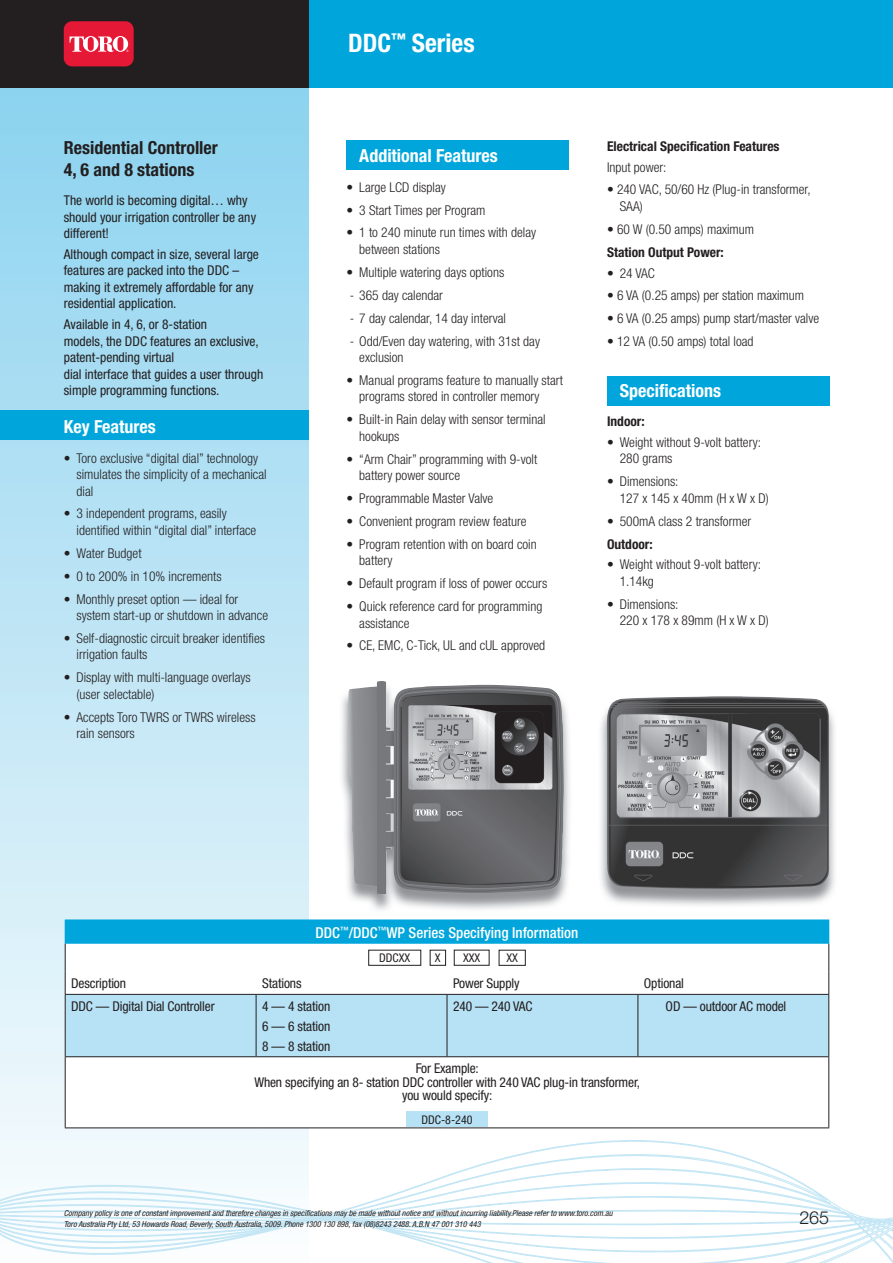
<style>
.page{position:relative;width:893px;height:1263px;background:#fff}
.page>*{position:absolute;margin:0;border:0;box-sizing:border-box;transform-origin:0 0}
.t1{font:700 condensed 25.5px "Helvetica Neue";color:#fff}
.t2{font:700 condensed 18px "Helvetica Neue";color:#fff}
.t3{font:700 condensed 18px/21.6px "Helvetica Neue";color:#231f20}
.t4{font:300 18px "Helvetica Neue";color:#231f20}
.t5{font:500 condensed 15px "Helvetica Neue";color:#fff}
.t6{font:300 condensed 13.5px/16.5px "Helvetica Neue";color:#231f20}
.t7{font:condensed 13.5px/16.5px "Helvetica Neue";color:#231f20}
.t8{font:700 condensed 13.5px "Helvetica Neue";color:#231f20}
.t9{font:condensed 12px "Helvetica Neue";color:#231f20}
.t10{font:italic condensed 8.25px/10.5px "Helvetica Neue";color:#231f20}
</style>
<div class="page">
<svg style="left:0;top:87px;width:308px;height:1043px;background:#b6e2f4"></svg>
<svg style="left:0;top:1130px;width:893px;height:133px"></svg>
<div style="left:308px;top:0;width:585px;height:87px;background:#00a6db"></div>
<div style="left:0;top:0;width:308px;height:87px;background:#231f20"></div>
<svg style="left:0;top:1199px;width:2px;height:37px"></svg>
<div style="left:347px;top:140px;width:222px;height:30px;background:#00a6db"></div>
<div style="left:0;top:410px;width:308px;height:30px;background:#00a6db"></div>
<div style="left:607px;top:376px;width:222px;height:30px;background:#00a6db"></div>
<img style="left:341px;top:695px;width:229px;height:215px">
<img style="left:347px;top:681px;width:217px;height:213px">
<img style="left:600px;top:712px;width:235px;height:194px">
<img style="left:607px;top:696px;width:222px;height:193px">
<div style="left:65px;top:920px;width:764px;height:24px;background:#00a6db"></div>
<svg style="left:66px;top:944px;width:762px;height:183px"></svg>
<div style="left:66px;top:995px;width:762px;height:61px;background:#b7e2f5"></div>
<hr style="left:65px;top:994px;width:191px;height:1px;background:#231f20">
<hr style="left:65px;top:995px;width:1px;height:61px;background:#231f20">
<hr style="left:256px;top:994px;width:191px;height:1px;background:#231f20">
<hr style="left:256px;top:995px;width:1px;height:61px;background:#231f20">
<hr style="left:447px;top:994px;width:191px;height:1px;background:#231f20">
<hr style="left:447px;top:995px;width:1px;height:61px;background:#231f20">
<hr style="left:638px;top:994px;width:191px;height:1px;background:#231f20">
<hr style="left:637px;top:995px;width:1px;height:61px;background:#231f20">
<hr style="left:828px;top:995px;width:1px;height:61px;background:#231f20">
<hr style="left:65px;top:1056px;width:191px;height:1px;background:#231f20">
<hr style="left:65px;top:1057px;width:1px;height:70px;background:#231f20">
<hr style="left:256px;top:1056px;width:191px;height:1px;background:#231f20">
<hr style="left:447px;top:1056px;width:191px;height:1px;background:#231f20">
<hr style="left:638px;top:1056px;width:191px;height:1px;background:#231f20">
<hr style="left:828px;top:1057px;width:1px;height:70px;background:#231f20">
<hr style="left:65px;top:1127px;width:191px;height:1px;background:#231f20">
<hr style="left:256px;top:1127px;width:191px;height:1px;background:#231f20">
<hr style="left:447px;top:1127px;width:191px;height:1px;background:#231f20">
<hr style="left:638px;top:1127px;width:191px;height:1px;background:#231f20">
<hr style="left:65px;top:919px;width:191px;height:1px;background:#00a6db">
<svg style="left:65px;top:943px;width:1px;height:51px"></svg>
<hr style="left:256px;top:919px;width:191px;height:1px;background:#00a6db">
<hr style="left:447px;top:919px;width:191px;height:1px;background:#00a6db">
<hr style="left:638px;top:919px;width:191px;height:1px;background:#00a6db">
<svg style="left:828px;top:943px;width:1px;height:51px"></svg>
<div style="left:454px;top:950px;width:35px;height:15px;background:#fff"></div>
<div style="left:454px;top:950px;width:35px;height:16px;border:1px solid #231f20"></div>
<div style="left:499px;top:950px;width:26px;height:15px;background:#fff"></div>
<div style="left:499px;top:950px;width:27px;height:16px;border:1px solid #231f20"></div>
<div style="left:430px;top:950px;width:16px;height:15px;background:#fff"></div>
<div style="left:430px;top:950px;width:16px;height:16px;border:1px solid #231f20"></div>
<div style="left:369px;top:950px;width:52px;height:15px;background:#fff"></div>
<div style="left:368px;top:950px;width:53px;height:16px;border:1px solid #231f20"></div>
<div style="left:406px;top:1111px;width:81px;height:16px;background:#b7e2f5"></div>
<div style="left:64px;top:21px;width:70px;height:45px;background:#e51836;border-radius:8px"></div>
<svg style="left:70px;top:36px;width:59px;height:16px"></svg>
<h2 class="t3" style="left:64px;top:137px;width:156px">Residential Controller<br>4, 6 and 8 stations</h2>
<p class="t7" style="left:64px;top:192px;width:194px">The world is becoming digital… why should your irrigation controller be any different!</p>
<p class="t7" style="left:64px;top:246px;width:197px">Although compact in size, several large features are packed into the DDC – making it extremely affordable for any residential application.</p>
<p class="t7" style="left:64px;top:316px;width:201px">Available in 4, 6, or 8-station<br>models, the DDC features an exclusive, patent-pending virtual<br>dial interface that guides a user through simple programming functions.</p>
<h2 class="t2" style="left:64px;top:416px;width:93px">Key Features</h2>
<p class="t6" style="left:77px;top:449px;width:192px;text-indent:-13px">• Toro exclusive “digital dial” technology simulates the simplicity of a mechanical dial</p>
<p class="t6" style="left:77px;top:505px;width:181px;text-indent:-13px">• 3 independent programs, easily identified within “digital dial” interface</p>
<p class="t6" style="left:64px;top:545px;width:79px">• Water Budget</p>
<p class="t6" style="left:64px;top:568px;width:159px">• 0 to 200% in 10% increments</p>
<p class="t6" style="left:77px;top:590px;width:193px;text-indent:-13px">• Monthly preset option — ideal for system start-up or shutdown in advance</p>
<p class="t6" style="left:77px;top:630px;width:190px;text-indent:-13px">• Self-diagnostic circuit breaker identifies irrigation faults</p>
<p class="t6" style="left:77px;top:669px;width:176px;text-indent:-13px">• Display with multi-language overlays (user selectable)</p>
<p class="t6" style="left:77px;top:709px;width:181px;text-indent:-13px">• Accepts Toro TWRS or TWRS wireless rain sensors</p>
<h1 class="t1" style="left:348px;top:28px;width:128px">DDC<sup>™</sup> Series</h1>
<h2 class="t2" style="left:359px;top:145px;width:140px">Additional Features</h2>
<p class="t6" style="left:347px;top:179px;width:101px">• Large LCD display</p>
<p class="t6" style="left:347px;top:201px;width:140px">• 3 Start Times per Program</p>
<p class="t6" style="left:359px;top:224px;width:178px;text-indent:-13px">• 1 to 240 minute run times with delay between stations</p>
<p class="t6" style="left:347px;top:264px;width:159px">• Multiple watering days options</p>
<p class="t6" style="left:350px;top:287px;width:95px">- 365 day calendar</p>
<p class="t6" style="left:350px;top:309px;width:158px">- 7 day calendar, 14 day interval</p>
<p class="t6" style="left:359px;top:332px;width:182px;text-indent:-10px">- Odd/Even day watering, with 31st day exclusion</p>
<p class="t6" style="left:359px;top:372px;width:205px;text-indent:-13px">• Manual programs feature to manually start programs stored in controller memory</p>
<p class="t6" style="left:359px;top:411px;width:188px;text-indent:-13px">• Built-in Rain delay with sensor terminal hookups</p>
<p class="t6" style="left:359px;top:450px;width:179px;text-indent:-13px">• “Arm Chair” programming with 9-volt battery power source</p>
<p class="t6" style="left:347px;top:490px;width:148px">• Programmable Master Valve</p>
<p class="t6" style="left:347px;top:513px;width:182px">• Convenient program review feature</p>
<p class="t6" style="left:359px;top:536px;width:179px;text-indent:-13px">• Program retention with on board coin battery</p>
<p class="t6" style="left:347px;top:575px;width:202px">• Default program if loss of power occurs</p>
<p class="t6" style="left:359px;top:598px;width:185px;text-indent:-13px">• Quick reference card for programming assistance</p>
<p class="t6" style="left:347px;top:637px;width:200px">• CE, EMC, C-Tick, UL and cUL approved</p>
<p class="t8" style="left:607px;top:138px;width:174px">Electrical Specification Features</p>
<p class="t6" style="left:607px;top:158px;width:61px">Input power:</p>
<p class="t6" style="left:620px;top:181px;width:192px;text-indent:-13px">• 240 VAC, 50/60 Hz (Plug-in transformer,<br>SAA)</p>
<p class="t6" style="left:607px;top:221px;width:149px">• 60 W (0.50 amps) maximum</p>
<p class="t8" style="left:607px;top:244px;width:118px">Station Output Power:</p>
<p class="t6" style="left:607px;top:264px;width:49px">• 24 VAC</p>
<p class="t6" style="left:607px;top:287px;width:199px">• 6 VA (0.25 amps) per station maximum</p>
<p class="t6" style="left:607px;top:310px;width:214px">• 6 VA (0.25 amps) pump start/master valve</p>
<p class="t6" style="left:607px;top:333px;width:148px">• 12 VA (0.50 amps) total load</p>
<h2 class="t2" style="left:620px;top:380px;width:103px">Specifications</h2>
<p class="t8" style="left:607px;top:413px;width:39px">Indoor:</p>
<p class="t6" style="left:620px;top:434px;width:143px;text-indent:-13px">• Weight without 9-volt battery:<br>280 grams</p>
<p class="t6" style="left:620px;top:473px;width:150px;text-indent:-13px">• Dimensions:<br>127 x 145 x 40mm (H x W x D)</p>
<p class="t6" style="left:607px;top:513px;width:146px">• 500mA class 2 transformer</p>
<p class="t8" style="left:607px;top:536px;width:47px">Outdoor:</p>
<p class="t6" style="left:620px;top:556px;width:143px;text-indent:-13px">• Weight without 9-volt battery:<br>1.14kg</p>
<p class="t6" style="left:620px;top:596px;width:150px;text-indent:-13px">• Dimensions:<br>220 x 178 x 89mm (H x W x D)</p>
<p class="t5" style="left:316px;top:923px;width:264px">DDC<sup>™</sup>/DDC<sup>™</sup>WP Series Specifying Information</p>
<p class="t9" style="left:379px;top:951px;width:33px">DDCXX</p>
<p class="t9" style="left:435px;top:951px;width:7px">X</p>
<p class="t9" style="left:463px;top:951px;width:19px">XXX</p>
<p class="t9" style="left:506px;top:951px;width:13px">XX</p>
<p class="t7" style="left:71px;top:975px;width:56px">Description</p>
<p class="t7" style="left:262px;top:975px;width:41px">Stations</p>
<p class="t7" style="left:453px;top:975px;width:68px">Power Supply</p>
<p class="t7" style="left:644px;top:975px;width:42px">Optional</p>
<p class="t7" style="left:71px;top:998px;width:145px">DDC — Digital Dial Controller</p>
<p class="t7" style="left:262px;top:996px;width:70px;line-height:19.8px;text-align:justify">4 — 4 station 6 — 6 station 8 — 8 station</p>
<p class="t7" style="left:453px;top:998px;width:81px">240 — 240 VAC</p>
<p class="t7" style="left:666px;top:998px;width:122px">OD — outdoor AC model</p>
<p class="t7" style="left:254px;top:1062px;width:387px;line-height:13.5px;text-align:center">For Example:<br>When specifying an 8- station DDC controller with 240 VAC plug-in transformer, you would specify:</p>
<p class="t9" style="left:421px;top:1113px;width:53px">DDC-8-240</p>
<p class="t10" style="left:64px;top:1208px;width:550px">Company policy is one of constant improvement and therefore changes in specifications may be made without notice and without incurring liability.Please refer to www.toro.com.au<br>Toro Australia Pty Ltd, 53 Howards Road, Beverly, South Australia, 5009. Phone 1300 130 898, fax (08)8243 2488. A.B.N 47 001 310 443</p>
<h2 class="t4" style="left:800px;top:1206px;width:31px">265</h2>
</div>
